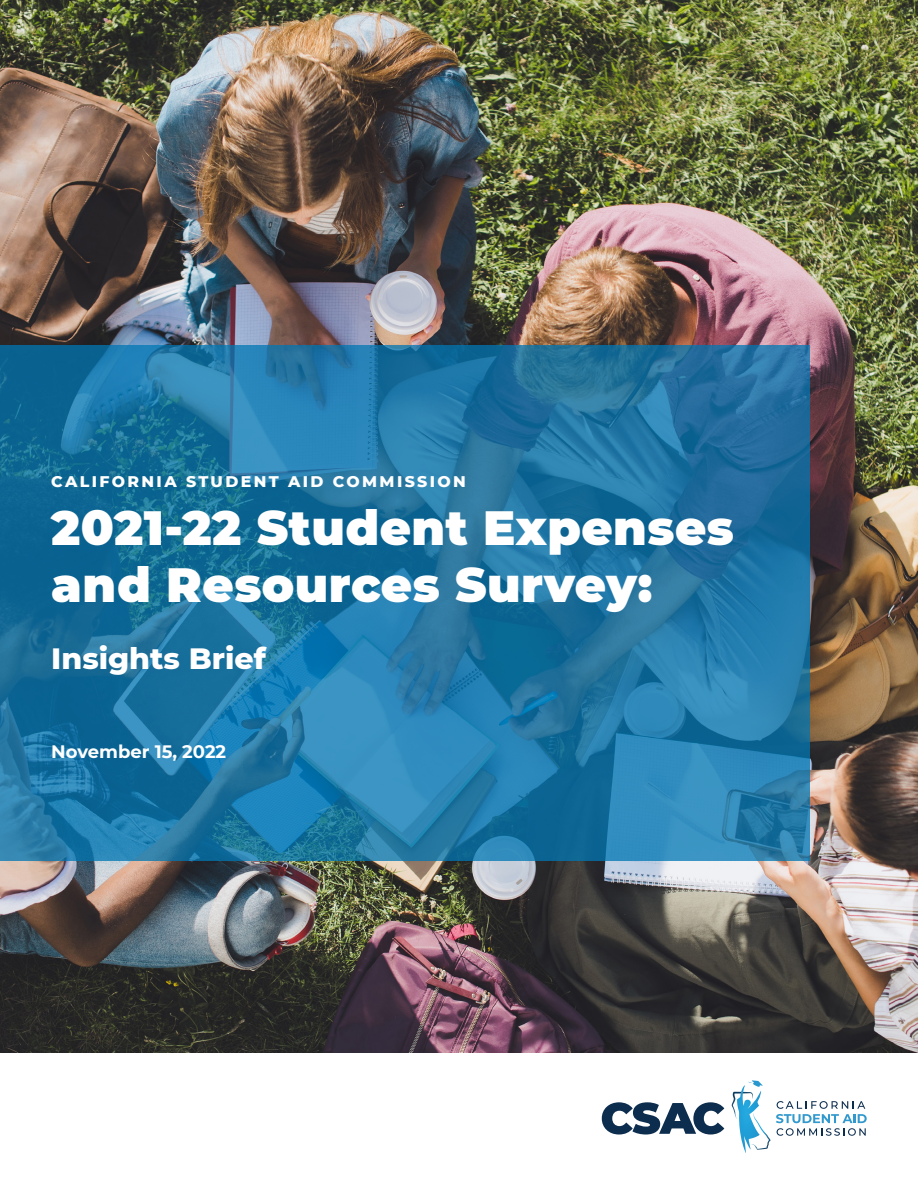
<style>
.page{position:relative;width:918px;height:1188px;background:#fff}
.page>*{position:absolute;margin:0;border:0;box-sizing:border-box;transform-origin:0 0}
.t1{font:900 48px/57.6px "Montserrat";letter-spacing:.01em;color:#fff}
.Heading_1{font:800 30px "Montserrat";color:#fff}
.Heading_4{font:700 18px "Montserrat";color:#fff}
.Heading_5{font:800 15.75px "Montserrat";letter-spacing:.15em;color:#fff}
</style>
<div class="page">
<img style="left:0;top:0;width:918px;height:1053px">
<svg style="left:0;top:346px;width:810px;height:515px;background:#1f76a4"></svg>
<svg style="left:602px;top:1102px;width:122px;height:33px"></svg>
<svg style="left:732px;top:1080px;width:135px;height:73px"></svg>
<h6 class="Heading_5" style="left:51px;top:470px;width:416px">CALIFORNIA STUDENT AID COMMISSION</h6>
<h1 class="t1" style="left:51px;top:496px;width:684px">2021-22 Student Expenses and Resources Survey:</h1>
<h2 class="Heading_1" style="left:51px;top:637px;width:216px">Insights Brief</h2>
<h5 class="Heading_4" style="left:51px;top:738px;width:176px">November 15, 2022</h5>
</div>
